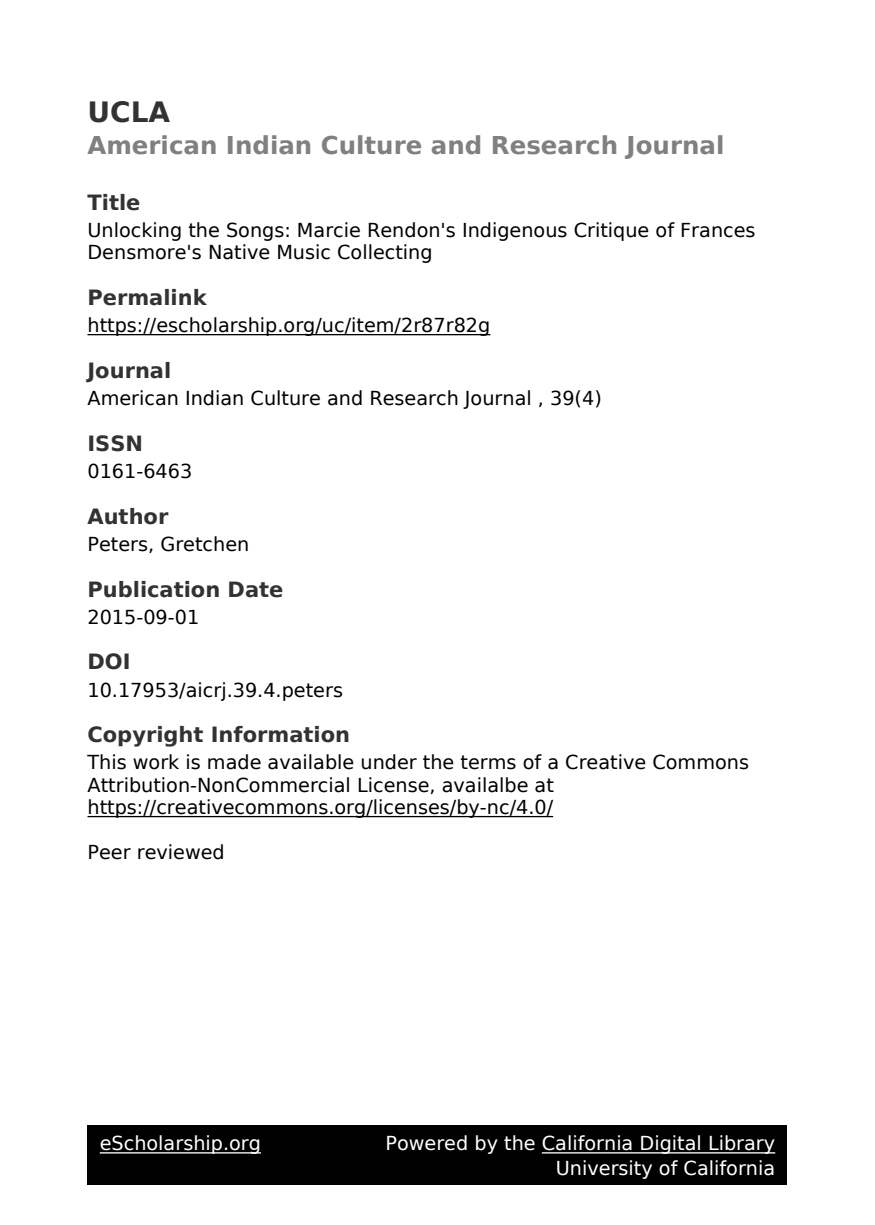
<style>
.page{position:relative;width:875px;height:1225px;background:#fff}
.page>*{position:absolute;margin:0;border:0;box-sizing:border-box;transform-origin:0 0}
.t1{font:700 28px "DejaVu Sans";color:#323232}
.t2{font:700 24.5px "DejaVu Sans";color:#808080}
.t3{font:700 21px "DejaVu Sans";color:#323232}
.t4{font:19.25px/22.4px "DejaVu Sans";color:#000}
.t5{font:19.25px/24.5px "DejaVu Sans";color:#fff;text-align:right}
</style>
<div class="page">
<hr style="left:88px;top:334px;width:402px;height:1px;background:#000">
<hr style="left:88px;top:816px;width:465px;height:1px;background:#000">
<div style="left:88px;top:1125px;width:700px;height:60px;background:#000"></div>
<hr style="left:100px;top:1152px;width:161px;height:2px;background:#fff">
<hr style="left:542px;top:1152px;width:233px;height:2px;background:#fff">
<h1 class="t1" style="left:88px;top:101px;width:84px">UCLA</h1>
<p class="t2" style="left:88px;top:136px;width:638px">American Indian Culture and Research Journal</p>
<p class="t3" style="left:88px;top:194px;width:54px">Title</p>
<p class="t4" style="left:88px;top:221px;width:670px">Unlocking the Songs: Marcie Rendon's Indigenous Critique of Frances<br>Densmore's Native Music Collecting</p>
<p class="t3" style="left:88px;top:289px;width:121px">Permalink</p>
<p class="t4" style="left:88px;top:316px;width:404px">https://escholarship.org/uc/item/2r87r82g</p>
<p class="t3" style="left:88px;top:362px;width:85px">Journal</p>
<p class="t4" style="left:88px;top:389px;width:516px">American Indian Culture and Research Journal , 39(4)</p>
<p class="t3" style="left:88px;top:435px;width:57px">ISSN</p>
<p class="t4" style="left:88px;top:462px;width:106px">0161-6463</p>
<p class="t3" style="left:88px;top:508px;width:82px">Author</p>
<p class="t4" style="left:88px;top:535px;width:163px">Peters, Gretchen</p>
<p class="t3" style="left:88px;top:581px;width:198px">Publication Date</p>
<p class="t4" style="left:88px;top:607px;width:113px">2015-09-01</p>
<p class="t3" style="left:88px;top:654px;width:45px">DOI</p>
<p class="t4" style="left:88px;top:680px;width:257px">10.17953/aicrj.39.4.peters</p>
<p class="t3" style="left:88px;top:726px;width:264px">Copyright Information</p>
<p class="t4" style="left:88px;top:753px;width:663px">This work is made available under the terms of a Creative Commons<br>Attribution-NonCommercial License, availalbe at https://creativecommons.org/licenses/by-nc/4.0/</p>
<p class="t4" style="left:88px;top:843px;width:139px">Peer reviewed</p>
<p class="t5" style="left:100px;top:1133px;width:163px">eScholarship.org</p>
<p class="t5" style="left:385px;top:1133px;width:391px">Powered by the California Digital Library<br>University of California</p>
</div>
